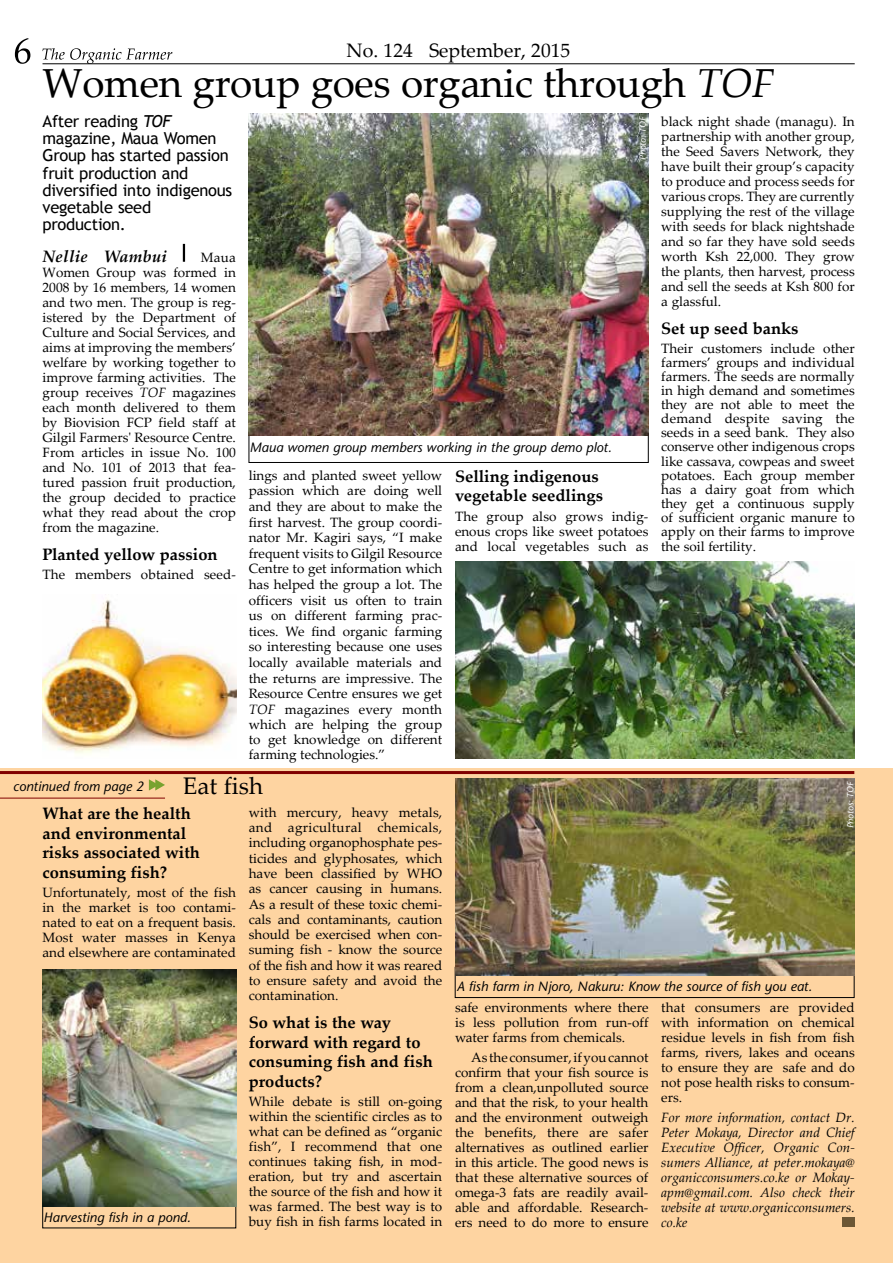
<style>
.page{position:relative;width:893px;height:1263px;background:#fff}
.page>*{position:absolute;margin:0;border:0;box-sizing:border-box;transform-origin:0 0}
.t1{font:40.5px "Palatino Linotype";letter-spacing:-.01em;color:#000}
.t2{font:24px "Palatino Linotype";color:#000}
.t3{font:19.5px "Palatino Linotype";color:#000}
.t4{font:700 16.5px/19.5px "Palatino Linotype";color:#000}
.t5{font:16.5px/17.2px "Trebuchet MS";letter-spacing:-.015em;color:#000}
.t6{font:italic 700 16.5px "Palatino Linotype";letter-spacing:.02em;color:#000}
.t7{font:13.5px/15px "Palatino Linotype";color:#000;text-align:justify}
.t8{font:italic 13.5px/15px "Palatino Linotype";color:#000;text-align:justify}
.t9{font:italic 500 13.5px "Ruim Stone Sans";color:#000}
.t10{font:italic 500 9px "Ruim Stone Sans";color:#fff}
.s1{font-style:italic}
</style>
<div class="page">
<hr style="left:43px;top:64px;width:812px;height:1px;background:#000">
<div style="left:249px;top:432px;width:399px;height:31px;border:1px solid #000"></div>
<img style="left:455px;top:561px;width:399px;height:197px">
<svg style="left:15px;top:38px;width:15px;height:26px"></svg>
<svg style="left:43px;top:48px;width:129px;height:16px"></svg>
<svg style="left:183px;top:244px;width:2px;height:18px"></svg>
<div style="left:0;top:768px;width:893px;height:495px;background:#fed4a1"></div>
<hr style="left:0;top:798px;width:165px;height:1px;background:#800000">
<hr style="left:0;top:771px;width:854px;height:3px;background:#800000">
<svg style="left:149px;top:779px;width:16px;height:11px"></svg>
<div style="left:842px;top:1217px;width:13px;height:10px;background:#6c5735"></div>
<img style="left:43px;top:599px;width:193px;height:155px">
<img style="left:249px;top:114px;width:399px;height:322px">
<div style="left:455px;top:967px;width:399px;height:31px;border:1px solid #000"></div>
<img style="left:43px;top:970px;width:193px;height:236px">
<img style="left:455px;top:778px;width:400px;height:198px">
<h3 class="t3" style="left:347px;top:37px;width:225px">No. 124 September, 2015</h3>
<h1 class="t1" style="left:43px;top:54px;width:733px">Women group goes organic through <span class="s1">TOF</span></h1>
<p class="t5" style="left:43px;top:113px;width:191px">After reading <span class="s1">TOF </span>magazine, Maua Women<br>Group has started passion fruit production and diversified into indigenous vegetable seed production.</p>
<p class="t6" style="left:43px;top:244px;width:126px">Nellie Wambui</p>
<p class="t7" style="left:661px;top:113px;width:195px">black night shade (managu). In partnership with another group, the Seed Savers Network, they have built their group’s capacity to produce and process seeds for various crops. They are currently supplying the rest of the village with seeds for black nightshade and so far they have sold seeds worth Ksh 22,000. They grow the plants, then harvest, process and sell the seeds at Ksh 800 for a glassful.</p>
<p class="t4" style="left:661px;top:318px;width:139px">Set up seed banks</p>
<p class="t7" style="left:661px;top:341px;width:195px;line-height:14.1px">Their customers include other farmers’ groups and individual farmers. The seeds are normally in high demand and sometimes they are not able to meet the demand despite saving the seeds in a seed bank. They also conserve other indigenous crops like cassava, cowpeas and sweet potatoes. Each group member has a dairy goat from which they get a continuous supply of sufficient organic manure to apply on their farms to improve the soil fertility.</p>
<p class="t10" style="left:637px;top:160px;width:45px;rotate:-90deg">Photo: TOF</p>
<p class="t7" style="left:43px;top:249px;width:195px;text-indent:158px">Maua Women Group was formed in 2008 by 16 members, 14 women and two men. The group is reg&shy;istered by the Department of Culture and Social Services, and aims at improving the members’ welfare by working together to improve farming activities. The group receives <span class="s1">TOF</span> magazines each month delivered to them by Biovision FCP field staff at Gilgil Farmers' Resource Centre.<br>From articles in issue No. 100 and No. 101 of 2013 that fea&shy;tured passion fruit production, the group decided to practice what they read about the crop from the magazine.</p>
<p class="t4" style="left:43px;top:544px;width:177px">Planted yellow passion</p>
<p class="t7" style="left:43px;top:566px;width:195px">The members obtained seed-</p>
<p class="t9" style="left:250px;top:439px;width:364px">Maua women group members working in the group demo plot.</p>
<p class="t7" style="left:249px;top:467px;width:195px;line-height:15.5px">lings and planted sweet yellow passion which are doing well and they are about to make the first harvest. The group coordi&shy;nator Mr. Kagiri says, “I make frequent visits to Gilgil Resource Centre to get information which has helped the group a lot. The officers visit us often to train us on different farming prac&shy;tices. We find organic farming so interesting because one uses locally available materials and the returns are impressive. The Resource Centre ensures we get <span class="s1">TOF</span> magazines every month which are helping the group to get knowledge on different farming technologies.”</p>
<p class="t4" style="left:455px;top:466px;width:150px">Selling indigenous vegetable seedlings</p>
<p class="t7" style="left:455px;top:508px;width:195px">The group also grows indig&shy;enous crops like sweet potatoes and local vegetables such as</p>
<p class="t9" style="left:13px;top:777px;width:132px">continued from page 2</p>
<h2 class="t2" style="left:183px;top:768px;width:82px">Eat fish</h2>
<p class="t4" style="left:43px;top:803px;width:159px">What are the health and environmental risks associated with consuming fish?</p>
<p class="t7" style="left:43px;top:884px;width:195px">Unfortunately, most of the fish in the market is too contami&shy;nated to eat on a frequent basis.<br>Most water masses in Kenya and elsewhere are contaminated</p>
<p class="t7" style="left:249px;top:804px;width:195px">with mercury, heavy metals, and agricultural chemicals, including organophosphate pes&shy;ticides and glyphosates, which have been classified by WHO as cancer causing in humans.<br>As a result of these toxic chemi&shy;cals and contaminants, caution should be exercised when con&shy;suming fish - know the source of the fish and how it was reared to ensure safety and avoid the contamination.</p>
<p class="t4" style="left:249px;top:1012px;width:186px">So what is the way forward with regard to consuming fish and fish products?</p>
<p class="t7" style="left:249px;top:1093px;width:195px">While debate is still on-going within the scientific circles as to what can be defined as “organic fish”, I recommend that one continues taking fish, in mod&shy;eration, but try and ascertain the source of the fish and how it was farmed. The best way is to buy fish in fish farms located in</p>
<p class="t9" style="left:43px;top:1209px;width:149px">Harvesting fish in a pond.</p>
<p class="t10" style="left:845px;top:828px;width:48px;rotate:-90deg">Photos: TOF</p>
<p class="t9" style="left:457px;top:978px;width:357px">A fish farm in Njoro, Nakuru: Know the source of fish you eat.</p>
<p class="t7" style="left:455px;top:1000px;width:195px">safe environments where there is less pollution from run-off water farms from chemicals.</p>
<p class="t7" style="left:455px;top:1049px;width:195px;text-indent:16px">As the consumer, if you cannot confirm that your fish source is from a clean,unpolluted source and that the risk, to your health and the environment outweigh the benefits, there are safer alternatives as outlined earlier in this article. The good news is that these alternative sources of omega-3 fats are readily avail&shy;able and affordable. Research&shy;ers need to do more to ensure</p>
<p class="t7" style="left:661px;top:1000px;width:195px">that consumers are provided with information on chemical residue levels in fish from fish farms, rivers, lakes and oceans to ensure they are safe and do not pose health risks to consum&shy;ers.</p>
<p class="t8" style="left:661px;top:1109px;width:195px">For more information, contact Dr.<br>Peter Mokaya, Director and Chief Executive Officer, Organic Con&shy;sumers Alliance, at peter.mokaya@ organicconsumers.co.ke or Mokay&shy;apm@gmail.com. Also check their website at www.organicconsumers. co.ke</p>
</div>
